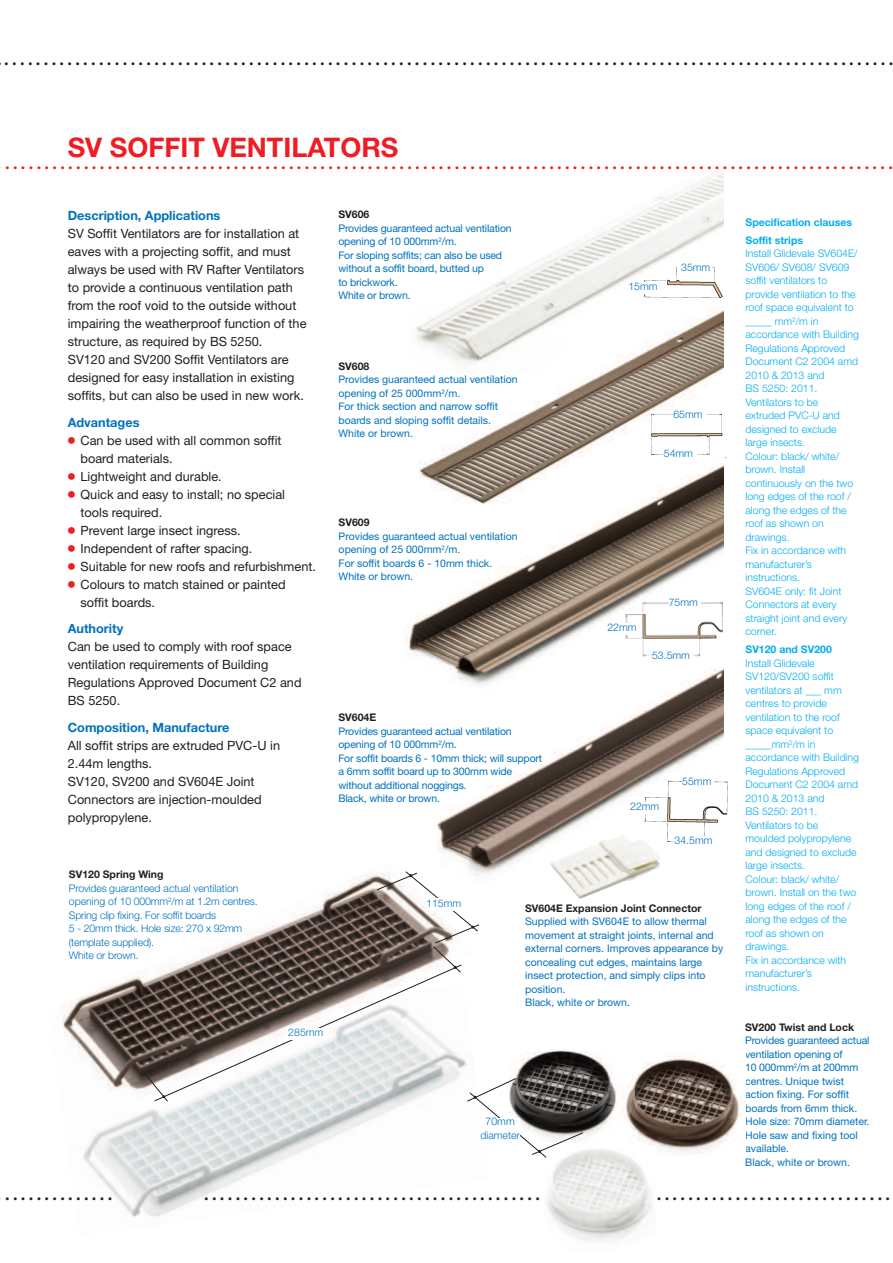
<style>
.page{position:relative;width:893px;height:1263px;background:#fff}
.page>*{position:absolute;margin:0;border:0;box-sizing:border-box;transform-origin:0 0}
.t1{font:700 27px "Helvetica Neue LT Std";color:#ee1d23}
.t2{font:700 21px "Clearface";color:#231f20}
.t3{font:700 21px "Clearface";color:#ee1d23}
.t4{font:12.75px/18px "Helvetica Neue LT Std";color:#231f20}
.t5{font:700 12.75px "Helvetica Neue LT Std";color:#0072bc}
.t6{font:10.5px/13.5px "Helvetica Neue LT Std";color:#0072bc}
.t7{font:300 10.5px/13.5px "Helvetica Neue LT Std";color:#00aeef}
.t8{font:300 10.5px/13.5px "Helvetica Neue LT Std";letter-spacing:-.015em;color:#0072bc}
.t9{font:700 10.5px "Helvetica Neue LT Std";color:#231f20}
.t10{font:700 10.5px/17.7px "Helvetica Neue LT Std";color:#00aeef}
.s1{font-family:"Universal Newswith Comm Pi";font-size:13.5px;color:#ee1d23}
</style>
<div class="page">
<img style="left:83px;top:1113px;width:203px;height:104px">
<img style="left:406px;top:524px;width:318px;height:131px">
<img style="left:416px;top:576px;width:308px;height:295px">
<img style="left:591px;top:169px;width:133px;height:68px">
<img style="left:416px;top:237px;width:308px;height:287px">
<img style="left:583px;top:1051px;width:35px;height:86px">
<img style="left:620px;top:1056px;width:125px;height:98px">
<img style="left:546px;top:1146px;width:110px;height:96px">
<img style="left:550px;top:835px;width:111px;height:63px">
<img style="left:62px;top:861px;width:413px;height:234px">
<img style="left:638px;top:268px;width:86px;height:38px">
<img style="left:642px;top:410px;width:82px;height:48px">
<img style="left:621px;top:598px;width:103px;height:62px">
<img style="left:645px;top:776px;width:83px;height:70px">
<div style="left:628px;top:283px;width:32px;height:11px;background:#fff"></div>
<div style="left:681px;top:263px;width:31px;height:11px;background:#fff"></div>
<div style="left:664px;top:450px;width:32px;height:10px;background:#fff"></div>
<div style="left:673px;top:411px;width:34px;height:11px;background:#fff"></div>
<div style="left:652px;top:651px;width:42px;height:13px;background:#fff"></div>
<div style="left:669px;top:598px;width:32px;height:12px;background:#fff"></div>
<div style="left:682px;top:778px;width:31px;height:10px;background:#fff"></div>
<div style="left:630px;top:802px;width:34px;height:11px;background:#fff"></div>
<div style="left:607px;top:623px;width:34px;height:12px;background:#fff"></div>
<div style="left:675px;top:836px;width:39px;height:11px;background:#fff"></div>
<div style="left:706px;top:648px;width:26px;height:19px;background:#fff"></div>
<svg style="left:143px;top:871px;width:440px;height:287px"></svg>
<h2 class="t2" style="left:4px;top:49px;width:891px">.................................................................................................................</h2>
<h1 class="t1" style="left:68px;top:138px;width:332px">SV SOFFIT VENTILATORS</h1>
<h2 class="t3" style="left:5px;top:153px;width:890px">.................................................................................................................</h2>
<p class="t5" style="left:68px;top:211px;width:154px">Description, Applications</p>
<p class="t4" style="left:68px;top:226px;width:240px">SV Soffit Ventilators are for installation at eaves with a projecting soffit, and must always be used with RV Rafter Ventilators to provide a continuous ventilation path from the roof void to the outside without impairing the weatherproof function of the structure, as required by BS 5250.<br>SV120 and SV200 Soffit Ventilators are designed for easy installation in existing soffits, but can also be used in new work.</p>
<p class="t5" style="left:68px;top:417px;width:73px">Advantages</p>
<p class="t4" style="left:81px;top:432px;width:202px;text-indent:-13px"><span class="s1">●</span> Can be used with all common soffit board materials.</p>
<p class="t4" style="left:68px;top:468px;width:155px"><span class="s1">●</span> Lightweight and durable.</p>
<p class="t4" style="left:81px;top:486px;width:206px;text-indent:-13px"><span class="s1">●</span> Quick and easy to install; no special tools required.</p>
<p class="t4" style="left:68px;top:522px;width:174px"><span class="s1">●</span> Prevent large insect ingress.</p>
<p class="t4" style="left:68px;top:540px;width:186px"><span class="s1">●</span> Independent of rafter spacing.</p>
<p class="t4" style="left:68px;top:558px;width:250px"><span class="s1">●</span> Suitable for new roofs and refurbishment.</p>
<p class="t4" style="left:81px;top:576px;width:206px;text-indent:-13px"><span class="s1">●</span> Colours to match stained or painted soffit boards.</p>
<p class="t5" style="left:68px;top:624px;width:57px">Authority</p>
<p class="t4" style="left:68px;top:639px;width:235px">Can be used to comply with roof space ventilation requirements of Building<br>Regulations Approved Document C2 and<br>BS 5250.</p>
<p class="t5" style="left:68px;top:722px;width:163px">Composition, Manufacture</p>
<p class="t4" style="left:68px;top:737px;width:214px">All soffit strips are extruded PVC-U in<br>2.44m lengths.<br>SV120, SV200 and SV604E Joint<br>Connectors are injection-moulded polypropylene.</p>
<p class="t9" style="left:69px;top:870px;width:96px">SV120 Spring Wing</p>
<p class="t8" style="left:69px;top:882px;width:190px">Provides guaranteed actual ventilation opening of 10 000mm<sup>2</sup>/m at 1.2m centres.<br>Spring clip fixing. For soffit boards<br>5 - 20mm thick. Hole size: 270 x 92mm (template supplied).<br>White or brown.</p>
<p class="t8" style="left:288px;top:1026px;width:37px">285mm</p>
<p class="t9" style="left:338px;top:211px;width:32px">SV606</p>
<p class="t6" style="left:338px;top:222px;width:175px">Provides guaranteed actual ventilation opening of 10 000mm<sup>2</sup>/m.<br>For sloping soffits; can also be used without a soffit board, butted up<br>to brickwork.<br>White or brown.</p>
<p class="t9" style="left:338px;top:362px;width:32px">SV608</p>
<p class="t6" style="left:338px;top:374px;width:181px">Provides guaranteed actual ventilation opening of 25 000mm<sup>2</sup>/m.<br>For thick section and narrow soffit boards and sloping soffit details.<br>White or brown.</p>
<p class="t9" style="left:339px;top:519px;width:32px">SV609</p>
<p class="t6" style="left:339px;top:530px;width:181px">Provides guaranteed actual ventilation opening of 25 000mm<sup>2</sup>/m.<br>For soffit boards 6 - 10mm thick.<br>White or brown.</p>
<p class="t9" style="left:338px;top:714px;width:39px">SV604E</p>
<p class="t6" style="left:338px;top:725px;width:205px">Provides guaranteed actual ventilation opening of 10 000mm<sup>2</sup>/m.<br>For soffit boards 6 - 10mm thick; will support a 6mm soffit board up to 300mm wide without additional noggings.<br>Black, white or brown.</p>
<p class="t8" style="left:628px;top:281px;width:31px">15mm</p>
<p class="t8" style="left:681px;top:261px;width:31px">35mm</p>
<p class="t8" style="left:673px;top:409px;width:31px">65mm</p>
<p class="t8" style="left:664px;top:448px;width:31px">54mm</p>
<p class="t8" style="left:607px;top:621px;width:31px">22mm</p>
<p class="t8" style="left:669px;top:596px;width:31px">75mm</p>
<p class="t8" style="left:652px;top:649px;width:39px">53.5mm</p>
<p class="t8" style="left:682px;top:776px;width:31px">55mm</p>
<p class="t8" style="left:630px;top:800px;width:31px">22mm</p>
<p class="t8" style="left:675px;top:834px;width:39px">34.5mm</p>
<p class="t8" style="left:426px;top:897px;width:37px">115mm</p>
<p class="t9" style="left:525px;top:904px;width:178px">SV604E Expansion Joint Connector</p>
<p class="t6" style="left:525px;top:916px;width:200px">Supplied with SV604E to allow thermal movement at straight joints, internal and external corners. Improves appearance by concealing cut edges, maintains large insect protection, and simply clips into position.<br>Black, white or brown.</p>
<p class="t8" style="left:480px;top:1116px;width:41px;text-align:center">70mm diameter</p>
<p class="t10" style="left:745px;top:214px;width:108px">Specification clauses<br>Soffit strips</p>
<p class="t7" style="left:745px;top:248px;width:115px">Install Glidevale SV604E/<br>SV606/ SV608/ SV609 soffit ventilators to provide ventilation to the roof space equivalent to _____ mm<sup>2</sup>/m in accordance with Building<br>Regulations Approved<br>Document C2 2004 amd<br>2010 &amp; 2013 and<br>BS 5250: 2011.<br>Ventilators to be extruded PVC-U and designed to exclude large insects.<br>Colour: black/ white/ brown. Install continuously on the two long edges of the roof / along the edges of the roof as shown on drawings.<br>Fix in accordance with manufacturer’s instructions.<br>SV604E only: fit Joint<br>Connectors at every straight joint and every corner.</p>
<p class="t10" style="left:745px;top:641px;width:88px">SV120 and SV200</p>
<p class="t7" style="left:745px;top:657px;width:115px">Install Glidevale<br>SV120/SV200 soffit ventilators at ___ mm centres to provide ventilation to the roof space equivalent to _____mm<sup>2</sup>/m in accordance with Building<br>Regulations Approved<br>Document C2 2004 amd<br>2010 &amp; 2013 and<br>BS 5250: 2011.<br>Ventilators to be moulded polypropylene and designed to exclude large insects.<br>Colour: black/ white/ brown. Install on the two long edges of the roof / along the edges of the roof as shown on drawings.<br>Fix in accordance with manufacturer’s instructions.</p>
<p class="t9" style="left:745px;top:1023px;width:110px">SV200 Twist and Lock</p>
<p class="t6" style="left:745px;top:1035px;width:126px">Provides guaranteed actual ventilation opening of<br>10 000mm<sup>2</sup>/m at 200mm centres. Unique twist action fixing. For soffit boards from 6mm thick.<br>Hole size: 70mm diameter.<br>Hole saw and fixing tool available.<br>Black, white or brown.</p>
<h2 class="t2" style="left:5px;top:1183px;width:109px">..............</h2>
<h2 class="t2" style="left:204px;top:1183px;width:338px">...........................................</h2>
<h2 class="t2" style="left:656px;top:1183px;width:235px">..............................</h2>
</div>
